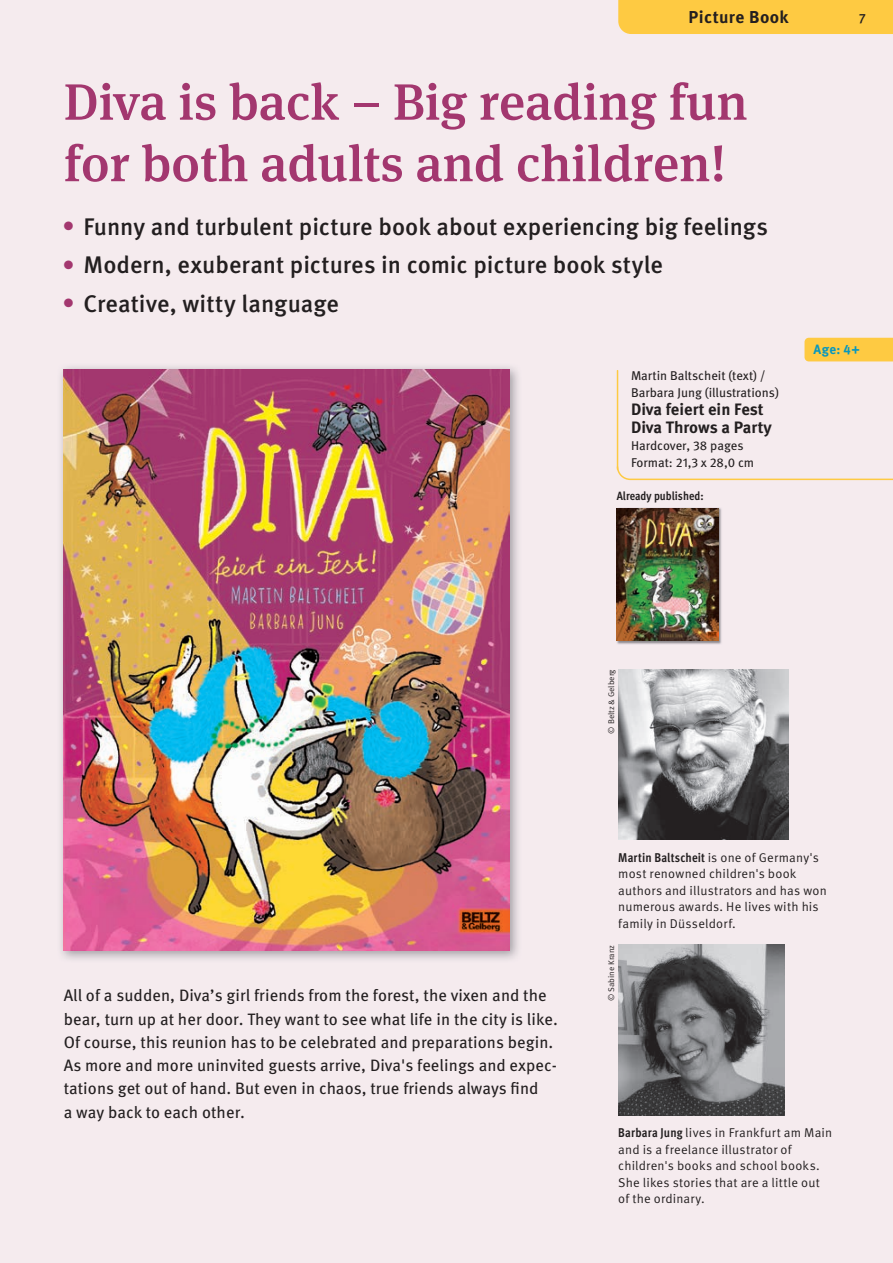
<style>
.page{position:relative;width:893px;height:1263px;background:#f5ebee}
.page>*{position:absolute;margin:0;border:0;box-sizing:border-box;transform-origin:0 0}
.t1{font:500 51px/61.5px "Meta Serif Pro";letter-spacing:.005em;color:#a3376f}
.t2{font:500 24px "Meta Pro";color:#231f20}
.t3{font:700 17.25px "Meta Pro";letter-spacing:.02em;color:#231f20}
.t4{font:16.5px/23.2px "Meta Pro";letter-spacing:.005em;color:#231f20}
.t5{font:700 16.5px/18px "Meta Pro";color:#231f20}
.t6{font:700 13.5px "Meta Pro";color:#0797bf}
.t7{font:500 13.5px "Meta Pro";color:#231f20}
.t8{font:12.75px/16.5px "Meta Pro Norm";letter-spacing:.015em;color:#231f20}
.t9{font:12.75px/17.2px "Meta Pro";color:#231f20}
.t10{font:700 condensed 12.75px "Meta Pro";letter-spacing:.01em;color:#231f20}
.t11{font:700 condensed 12px "Meta Pro";letter-spacing:.005em;color:#231f20}
.t12{font:8.25px "Meta Pro Norm";color:#231f20}
.s1{font-family:"Meta Pro Norm";font-weight:400;font-stretch:normal}
.s2{font-family:"Meta Pro";font-weight:700;font-stretch:condensed}
</style>
<div class="page">
<div style="left:618px;top:0;width:275px;height:34px;background:#feca42"></div>
<svg style="left:617px;top:467px;width:276px;height:13px"></svg>
<div style="left:804px;top:338px;width:89px;height:23px;background:#feca42"></div>
<hr style="left:617px;top:370px;width:1px;height:100px;background:#feca42">
<img style="left:618px;top:945px;width:166px;height:170px">
<img style="left:60px;top:366px;width:459px;height:594px">
<img style="left:64px;top:370px;width:445px;height:580px">
<img style="left:618px;top:669px;width:170px;height:170px">
<img style="left:616px;top:508px;width:106px;height:136px">
<img style="left:617px;top:508px;width:102px;height:133px">
<p class="t3" style="left:689px;top:3px;width:102px">Picture Book</p>
<h1 class="t1" style="left:64px;top:68px;width:685px">Diva is back – Big reading fun for both adults and children!</h1>
<h2 class="t2" style="left:64px;top:208px;width:706px"><sup>●</sup> Funny and turbulent picture book about experiencing big feelings</h2>
<h2 class="t2" style="left:64px;top:246px;width:601px"><sup>●</sup> Modern, exuberant pictures in comic picture book style</h2>
<h2 class="t2" style="left:64px;top:285px;width:277px"><sup>●</sup> Creative, witty language</h2>
<p class="t9" style="left:631px;top:366px;width:149px">Martin Baltscheit (text) /<br>Barbara Jung (illustrations)</p>
<p class="t5" style="left:631px;top:399px;width:142px">Diva feiert ein Fest<br>Diva Throws a Party</p>
<p class="t9" style="left:631px;top:436px;width:125px">Hardcover, 38 pages<br>Format: 21,3 x 28,0 cm</p>
<p class="t11" style="left:617px;top:486px;width:88px">Already published:</p>
<p class="t7" style="left:859px;top:8px;width:9px">7</p>
<p class="t6" style="left:813px;top:339px;width:48px">Age: 4+</p>
<p class="t12" style="left:605px;top:733px;width:66px;rotate:-90deg">© Beltz &amp; Gelberg</p>
<p class="t4" style="left:64px;top:983px;width:496px">All of a sudden, Diva’s girl friends from the forest, the vixen and the bear, turn up at her door. They want to see what life in the city is like.<br>Of course, this reunion has to be celebrated and preparations begin.<br>As more and more uninvited guests arrive, Diva's feelings and expec&shy;tations get out of hand. But even in chaos, true friends always find<br>a way back to each other.</p>
<p class="t10" style="left:618px;top:848px;width:202px">Martin Baltscheit <span class="s1">is one of Germany's</span></p>
<p class="t8" style="left:618px;top:865px;width:210px">most renowned children's book authors and illustrators and has won numerous awards. He lives with his family in Düsseldorf.</p>
<p class="t12" style="left:605px;top:1000px;width:57px;rotate:-90deg">© Sabine Kranz</p>
<p class="t8" style="left:618px;top:1124px;width:215px"><span class="s2">Barbara Jung</span> lives in Frankfurt am Main and is a freelance illustrator of children's books and school books.<br>She likes stories that are a little out of the ordinary.</p>
</div>
